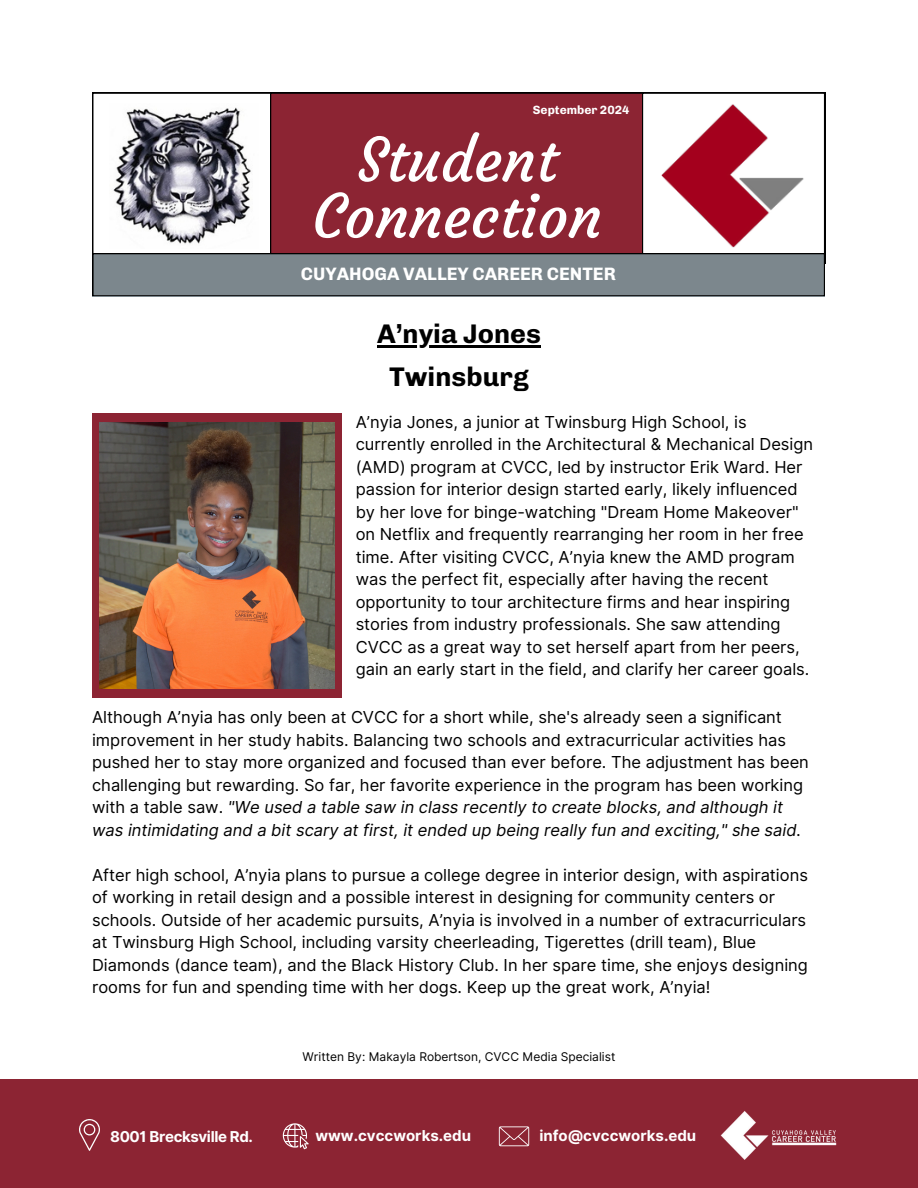
<style>
.page{position:relative;width:918px;height:1188px;background:#fff}
.page>*{position:absolute;margin:0;border:0;box-sizing:border-box;transform-origin:0 0}
.t1{font:60px/56.2px "Courgette";color:#fff;text-align:center}
.t2{font:700 27px "Chivo";color:#000}
.t3{font:700 18px "Chivo";color:#fff}
.t4{font:16.5px/22.5px "Inter";color:#000}
.t5{font:700 15px "Inter";color:#fff}
.t6{font:700 15px "Inter";letter-spacing:-.025em;color:#fff}
.t7{font:12px "Inter";color:#000}
.t8{font:700 12px "Chivo";color:#fff}
.s1{font-style:italic}
</style>
<div class="page">
<div style="left:92px;top:414px;width:250px;height:284px;background:#8c2433"></div>
<svg style="left:92px;top:93px;width:733px;height:203px;background:#935c66"></svg>
<img style="left:110px;top:104px;width:148px;height:145px">
<img style="left:661px;top:104px;width:145px;height:145px">
<div style="left:0;top:1079px;width:918px;height:109px;background:#8c2433"></div>
<svg style="left:79px;top:1119px;width:21px;height:32px"></svg>
<svg style="left:499px;top:1126px;width:30px;height:20px"></svg>
<svg style="left:283px;top:1123px;width:26px;height:26px"></svg>
<img style="left:720px;top:1111px;width:117px;height:49px">
<img style="left:99px;top:423px;width:236px;height:265px">
<hr style="left:377px;top:345px;width:164px;height:3px;background:#000">
<h2 class="t8" style="left:533px;top:103px;width:98px">September 2024</h2>
<p class="t1" style="left:312px;top:132px;width:291px">Student<br>Connection</p>
<h2 class="t3" style="left:301px;top:263px;width:316px">CUYAHOGA VALLEY CAREER CENTER</h2>
<h4 class="t2" style="left:377px;top:318px;width:165px">A’nyia Jones</h4>
<h4 class="t2" style="left:389px;top:361px;width:141px">Twinsburg</h4>
<p class="t4" style="left:356px;top:410px;width:459px">A’nyia Jones, a junior at Twinsburg High School, is currently enrolled in the Architectural &amp; Mechanical Design (AMD) program at CVCC, led by instructor Erik Ward. Her passion for interior design started early, likely influenced by her love for binge-watching "Dream Home Makeover" on Netflix and frequently rearranging her room in her free time. After visiting CVCC, A’nyia knew the AMD program was the perfect fit, especially after having the recent opportunity to tour architecture firms and hear inspiring stories from industry professionals. She saw attending CVCC as a great way to set herself apart from her peers, gain an early start in the field, and clarify her career goals.</p>
<p class="t4" style="left:92px;top:706px;width:718px">Although A’nyia has only been at CVCC for a short while, she's already seen a significant improvement in her study habits. Balancing two schools and extracurricular activities has pushed her to stay more organized and focused than ever before. The adjustment has been challenging but rewarding. So far, her favorite experience in the program has been working with a table saw. <span class="s1">"We used a table saw in class recently to create blocks, and although it was intimidating and a bit scary at first, it ended up being really fun and exciting," she said.</span></p>
<p class="t4" style="left:92px;top:863px;width:717px">After high school, A’nyia plans to pursue a college degree in interior design, with aspirations of working in retail design and a possible interest in designing for community centers or schools. Outside of her academic pursuits, A’nyia is involved in a number of extracurriculars at Twinsburg High School, including varsity cheerleading, Tigerettes (drill team), Blue Diamonds (dance team), and the Black History Club. In her spare time, she enjoys designing rooms for fun and spending time with her dogs. Keep up the great work, A’nyia!</p>
<h4 class="t7" style="left:303px;top:1049px;width:314px">Written By: Makayla Robertson, CVCC Media Specialist</h4>
<p class="t6" style="left:110px;top:1127px;width:144px">8001 Brecksville Rd.</p>
<h5 class="t5" style="left:315px;top:1126px;width:157px">www.cvccworks.edu</h5>
<h1 class="t5" style="left:539px;top:1126px;width:158px">info@cvccworks.edu</h1>
</div>
